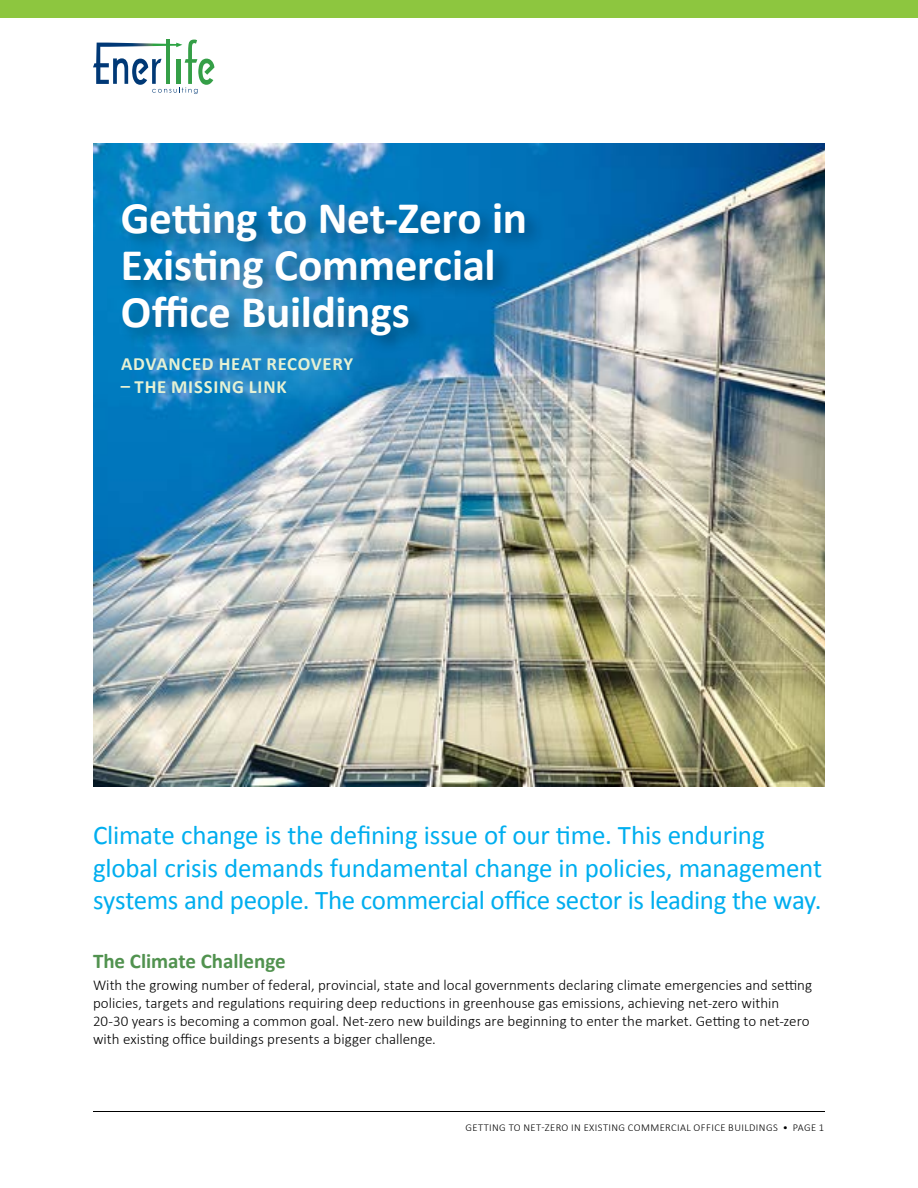
<style>
.page{position:relative;width:918px;height:1188px;background:#fff}
.page>*{position:absolute;margin:0;border:0;box-sizing:border-box;transform-origin:0 0}
.t1{font:700 45.3px/47px "Calibri";letter-spacing:-.005em;color:#fff}
.t2{font:27px/32.4px "Calibri";letter-spacing:-.01em;color:#00aeef}
.t3{font:700 21px "Calibri";letter-spacing:-.005em;color:#51924f}
.t4{font:700 18.75px "Calibri";letter-spacing:.04em;color:#e5f1d4}
.t5{font:300 15px/18px "Calibri";color:#000}
.t6{font:300 10.5px "Calibri";letter-spacing:.04em;color:#000}
</style>
<div class="page">
<hr style="left:93px;top:1111px;width:732px;height:1px;background:#000">
<img style="left:93px;top:143px;width:732px;height:644px">
<div style="left:118px;top:199px;width:427px;height:156px;background:#000;opacity:.3"></div>
<div style="left:0;top:0;width:918px;height:18px;background:#8dc63f"></div>
<hr style="left:166px;top:39px;width:3px;height:45px;background:#359f47">
<svg style="left:93px;top:40px;width:121px;height:54px"></svg>
<h1 class="t1" style="left:121px;top:193px;width:408px">Getting to Net-Zero in<br>Existing Commercial<br>Office Buildings</h1>
<p class="t4" style="left:121px;top:350px;width:233px">ADVANCED HEAT RECOVERY</p>
<p class="t4" style="left:121px;top:373px;width:167px">– THE MISSING LINK</p>
<h2 class="t2" style="left:93px;top:818px;width:731px">Climate change is the defining issue of our time. This enduring global crisis demands fundamental change in policies, management systems and people. The commercial office sector is leading the way.</h2>
<h3 class="t3" style="left:93px;top:946px;width:194px">The Climate Challenge</h3>
<p class="t5" style="left:93px;top:976px;width:721px">With the growing number of federal, provincial, state and local governments declaring climate emergencies and setting policies, targets and regulations requiring deep reductions in greenhouse gas emissions, achieving net-zero within 20-30 years is becoming a common goal. Net-zero new buildings are beginning to enter the market. Getting to net-zero with existing office buildings presents a bigger challenge.</p>
<p class="t6" style="left:466px;top:1121px;width:360px">GETTING TO NET-ZERO IN EXISTING COMMERCIAL OFFICE BUILDINGS • PAGE 1</p>
</div>
